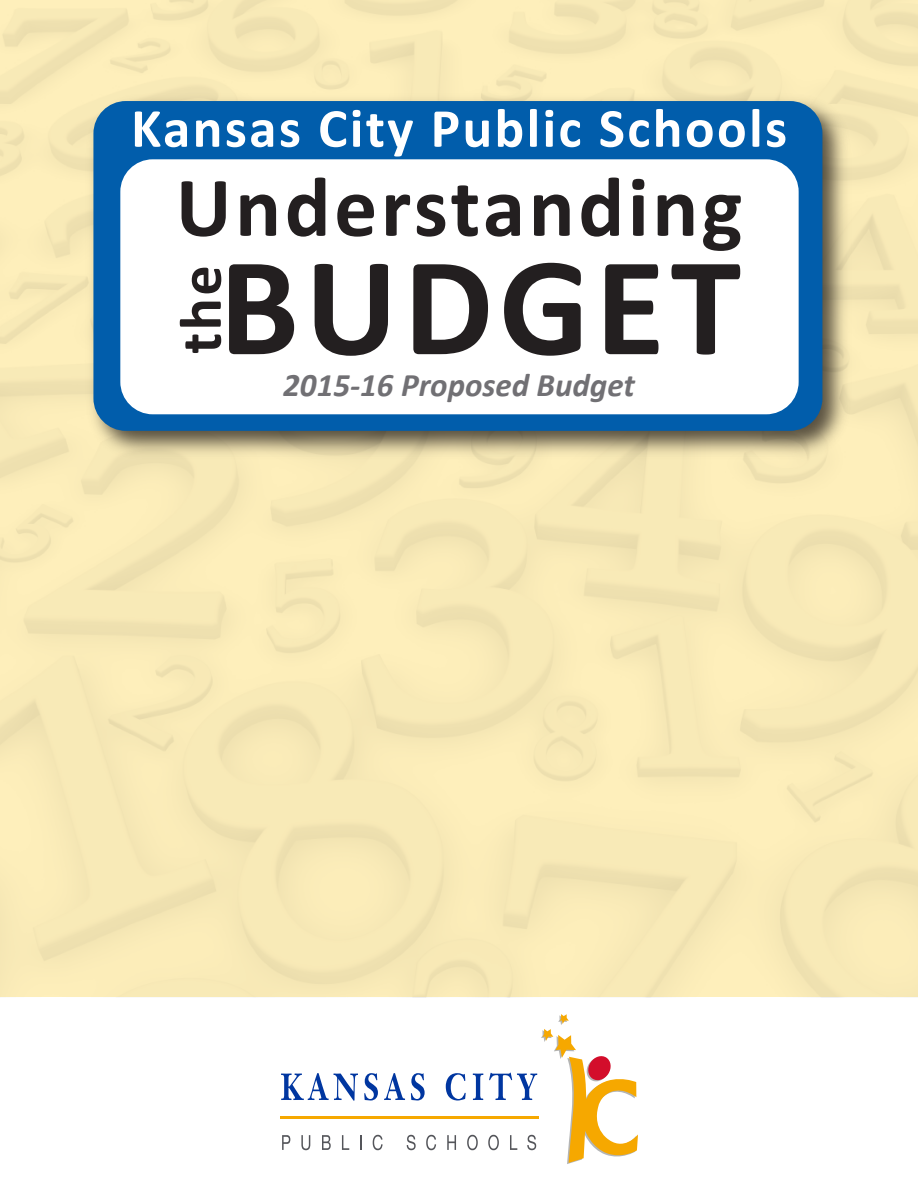
<style>
.page{position:relative;width:918px;height:1188px;background:#fff}
.page>*{position:absolute;margin:0;border:0;box-sizing:border-box;transform-origin:0 0}
.t1{font:700 142.2px "Calibri";letter-spacing:.04em;color:#231f20}
.t2{font:700 85.65px "Calibri";letter-spacing:.04em;color:#231f20}
.t3{font:700 60.15px "Calibri";color:#231f20}
.t4{font:700 55.5px "Calibri";letter-spacing:.04em;color:#fff}
.t5{font:italic 700 33px "Calibri";color:#717074}
</style>
<div class="page">
<div style="left:0;top:0;width:918px;height:997px;background:#feefbb"></div>
<img style="left:81px;top:89px;width:774px;height:375px">
<div style="left:93px;top:101px;width:729px;height:330px;background:#015dab;border-radius:32px"></div>
<div style="left:120px;top:159px;width:679px;height:255px;background:#fff;border-radius:32px"></div>
<hr style="left:280px;top:1116px;width:258px;height:2px;background:#f6a800">
<svg style="left:281px;top:1073px;width:77px;height:28px"></svg>
<svg style="left:364px;top:1073px;width:14px;height:28px"></svg>
<svg style="left:384px;top:1073px;width:21px;height:27px"></svg>
<svg style="left:411px;top:1073px;width:14px;height:28px"></svg>
<svg style="left:282px;top:1135px;width:8px;height:15px"></svg>
<svg style="left:301px;top:1135px;width:9px;height:15px"></svg>
<svg style="left:322px;top:1135px;width:9px;height:15px"></svg>
<svg style="left:342px;top:1135px;width:7px;height:15px"></svg>
<svg style="left:360px;top:1135px;width:1px;height:15px"></svg>
<svg style="left:373px;top:1135px;width:10px;height:15px"></svg>
<svg style="left:407px;top:1135px;width:9px;height:15px"></svg>
<svg style="left:426px;top:1135px;width:10px;height:15px"></svg>
<svg style="left:446px;top:1014px;width:192px;height:150px"></svg>
<p class="t4" style="left:131px;top:93px;width:658px">Kansas City Public Schools</p>
<p class="t2" style="left:176px;top:152px;width:568px">Understanding</p>
<p class="t1" style="left:219px;top:216px;width:523px">BUDGET</p>
<p class="t3" style="left:162px;top:354px;width:90px;rotate:-90deg">the</p>
<p class="t5" style="left:283px;top:364px;width:353px">2015-16 Proposed Budget</p>
</div>
